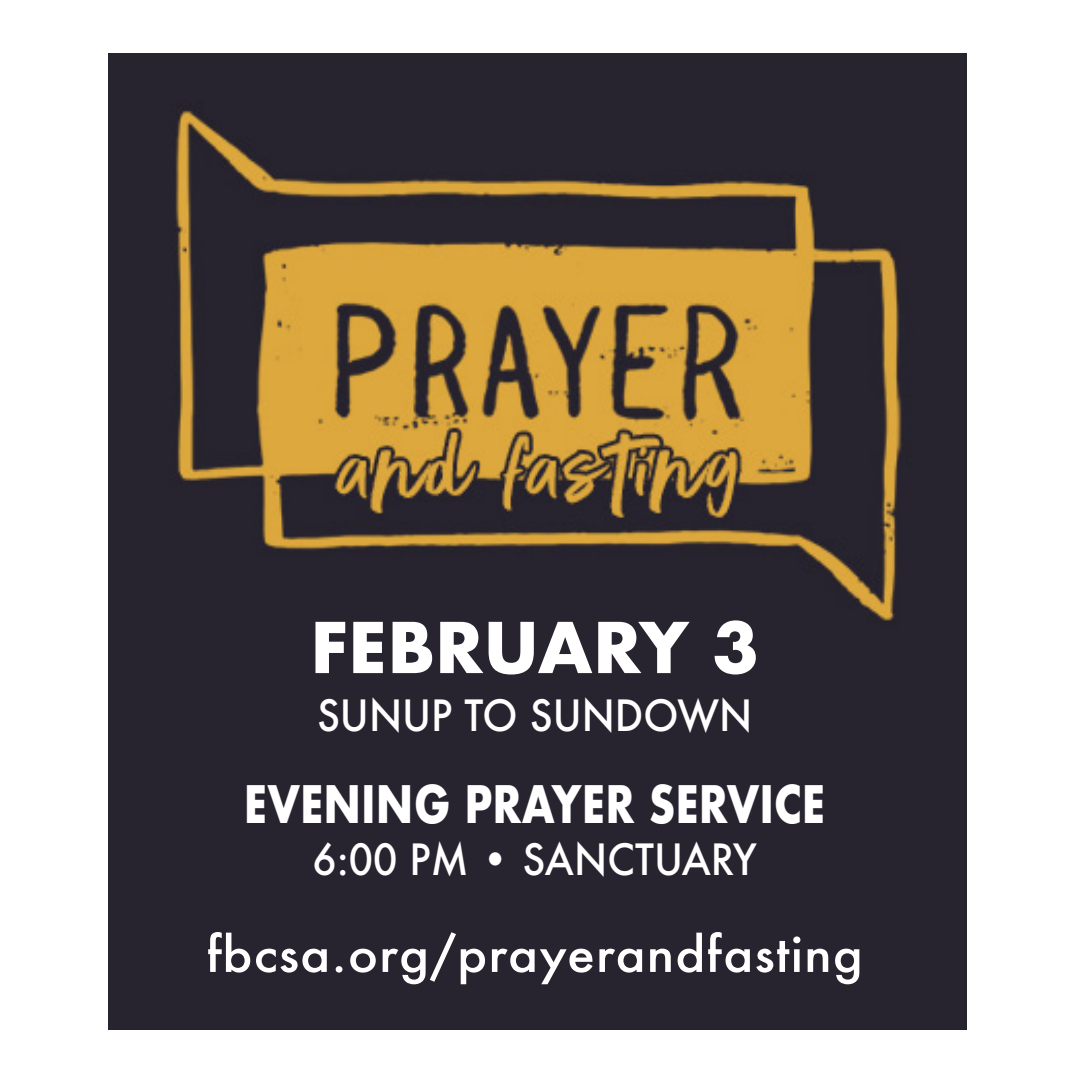
<style>
.page{position:relative;width:1080px;height:1080px;background:#fff}
.page>*{position:absolute;margin:0;border:0;box-sizing:border-box;transform-origin:0 0}
.t1{font:700 68px "Futura";color:#fff}
.t2{font:700 50.25px "Futura";color:#fff;scale:.82 1}
.t3{font:500 47.75px "Futura";letter-spacing:.02em;color:#fff;scale:1.06 1}
.t4{font:500 42px "Futura";color:#fff;scale:.94 1}
</style>
<div class="page">
<div style="left:109px;top:53px;width:858px;height:977px;background:#27242f"></div>
<img style="left:174px;top:109px;width:728px;height:515px">
<h1 class="t1" style="left:310px;top:598px;width:451px">FEBRUARY 3</h1>
<p class="t4" style="left:317px;top:687px;width:464px">SUNUP TO SUNDOWN</p>
<p class="t2" style="left:244px;top:768px;width:711px">EVENING PRAYER SERVICE</p>
<p class="t4" style="left:312px;top:831px;width:474px">6:00 PM • SANCTUARY</p>
<p class="t3" style="left:206px;top:921px;width:621px">fbcsa.org/prayerandfasting</p>
</div>
